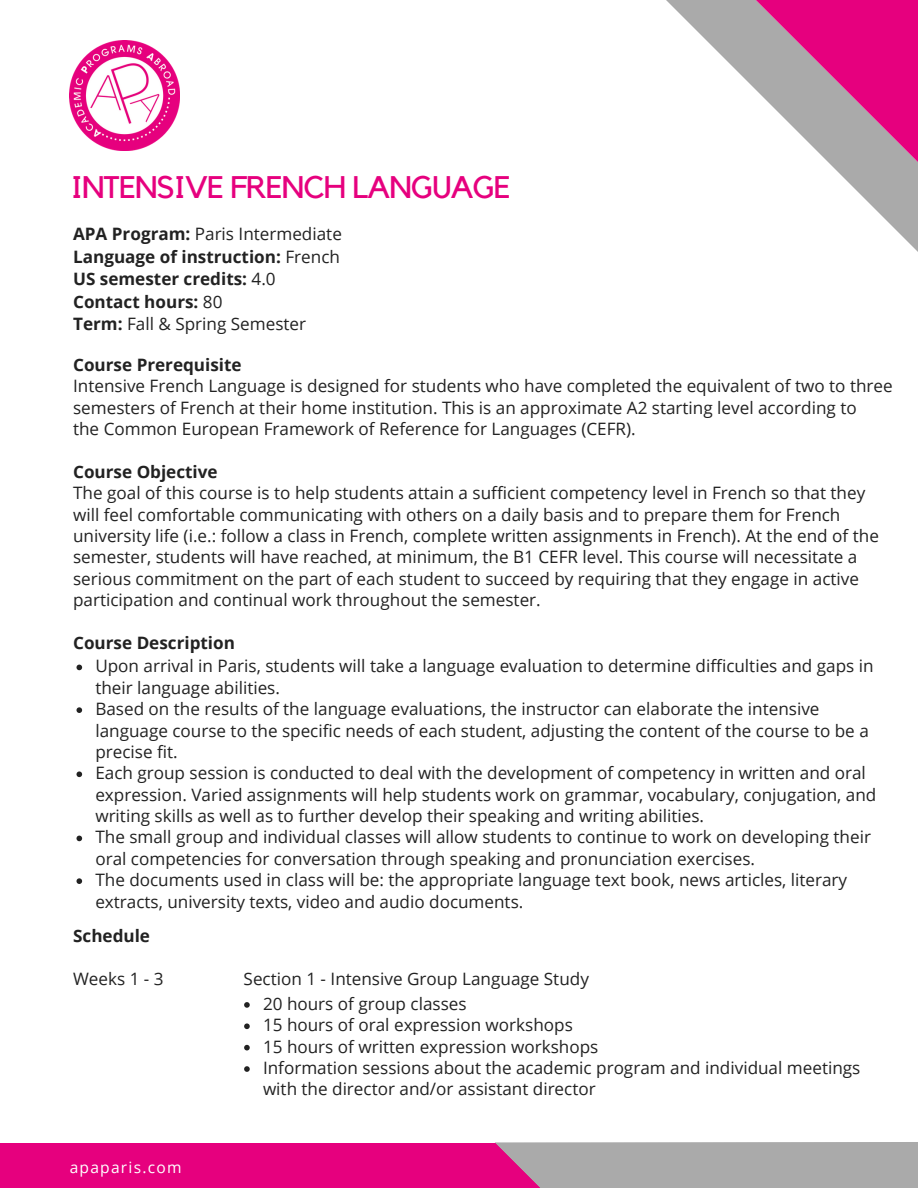
<style>
.page{position:relative;width:918px;height:1188px;background:#fff}
.page>*{position:absolute;margin:0;border:0;box-sizing:border-box;transform-origin:0 0}
.t1{font:31.2px "Kollektif";letter-spacing:-.03em;color:#e6007e}
.t2{font:17.1px/21.3px "Open Sans";color:#222}
.t3{font:700 17.1px/22.5px "Open Sans";color:#222}
.t4{font:15.6px "Open Sans";letter-spacing:.08em;color:#fff}
.s1{font-weight:400}
</style>
<div class="page">
<div style="left:0;top:1143px;width:745px;height:45px;background:#e6007e"></div>
<div style="left:495px;top:1142px;width:423px;height:46px;background:#aaa"></div>
<svg style="left:673px;top:0;width:245px;height:247px"></svg>
<img style="left:70px;top:40px;width:110px;height:111px">
<svg style="left:76px;top:665px;width:6px;height:5px"></svg>
<svg style="left:76px;top:707px;width:6px;height:6px"></svg>
<svg style="left:76px;top:771px;width:6px;height:6px"></svg>
<svg style="left:76px;top:836px;width:6px;height:5px"></svg>
<svg style="left:76px;top:878px;width:6px;height:6px"></svg>
<svg style="left:244px;top:1002px;width:6px;height:6px"></svg>
<svg style="left:244px;top:1023px;width:6px;height:6px"></svg>
<svg style="left:244px;top:1045px;width:6px;height:5px"></svg>
<svg style="left:244px;top:1066px;width:6px;height:6px"></svg>
<h1 class="t1" style="left:71px;top:173px;width:442px">INTENSIVE FRENCH LANGUAGE</h1>
<p class="t3" style="left:73px;top:222px;width:270px">APA Program: <span class="s1">Paris Intermediate<br></span>Language of instruction: <span class="s1">French<br></span>US semester credits: <span class="s1">4.0<br></span>Contact hours: <span class="s1">80<br></span>Term: <span class="s1">Fall &amp; Spring Semester</span></p>
<p class="t3" style="left:73px;top:353px;width:170px">Course Prerequisite</p>
<p class="t2" style="left:73px;top:375px;width:821px">Intensive French Language is designed for students who have completed the equivalent of two to three semesters of French at their home institution. This is an approximate A2 starting level according to<br>the Common European Framework of Reference for Languages (CEFR).</p>
<p class="t3" style="left:73px;top:460px;width:146px">Course Objective</p>
<p class="t2" style="left:73px;top:482px;width:807px">The goal of this course is to help students attain a sufficient competency level in French so that they will feel comfortable communicating with others on a daily basis and to prepare them for French university life (i.e.: follow a class in French, complete written assignments in French). At the end of the semester, students will have reached, at minimum, the B1 CEFR level. This course will necessitate a serious commitment on the part of each student to succeed by requiring that they engage in active participation and continual work throughout the semester.</p>
<p class="t3" style="left:73px;top:631px;width:163px">Course Description</p>
<p class="t2" style="left:95px;top:655px;width:782px">Upon arrival in Paris, students will take a language evaluation to determine difficulties and gaps in their language abilities.<br>Based on the results of the language evaluations, the instructor can elaborate the intensive language course to the specific needs of each student, adjusting the content of the course to be a precise fit.<br>Each group session is conducted to deal with the development of competency in written and oral expression. Varied assignments will help students work on grammar, vocabulary, conjugation, and writing skills as well as to further develop their speaking and writing abilities.<br>The small group and individual classes will allow students to continue to work on developing their oral competencies for conversation through speaking and pronunciation exercises.<br>The documents used in class will be: the appropriate language text book, news articles, literary extracts, university texts, video and audio documents.</p>
<p class="t3" style="left:73px;top:925px;width:78px">Schedule</p>
<p class="t2" style="left:73px;top:968px;width:92px">Weeks 1 - 3</p>
<p class="t2" style="left:263px;top:966px;width:327px;line-height:24.8px;text-indent:-19px">Section 1 - Intensive Group Language Study<br>20 hours of group classes</p>
<p class="t2" style="left:263px;top:1014px;width:599px">15 hours of oral expression workshops<br>15 hours of written expression workshops<br>Information sessions about the academic program and individual meetings with the director and/or assistant director</p>
<p class="t4" style="left:70px;top:1157px;width:113px">apaparis.com</p>
</div>
